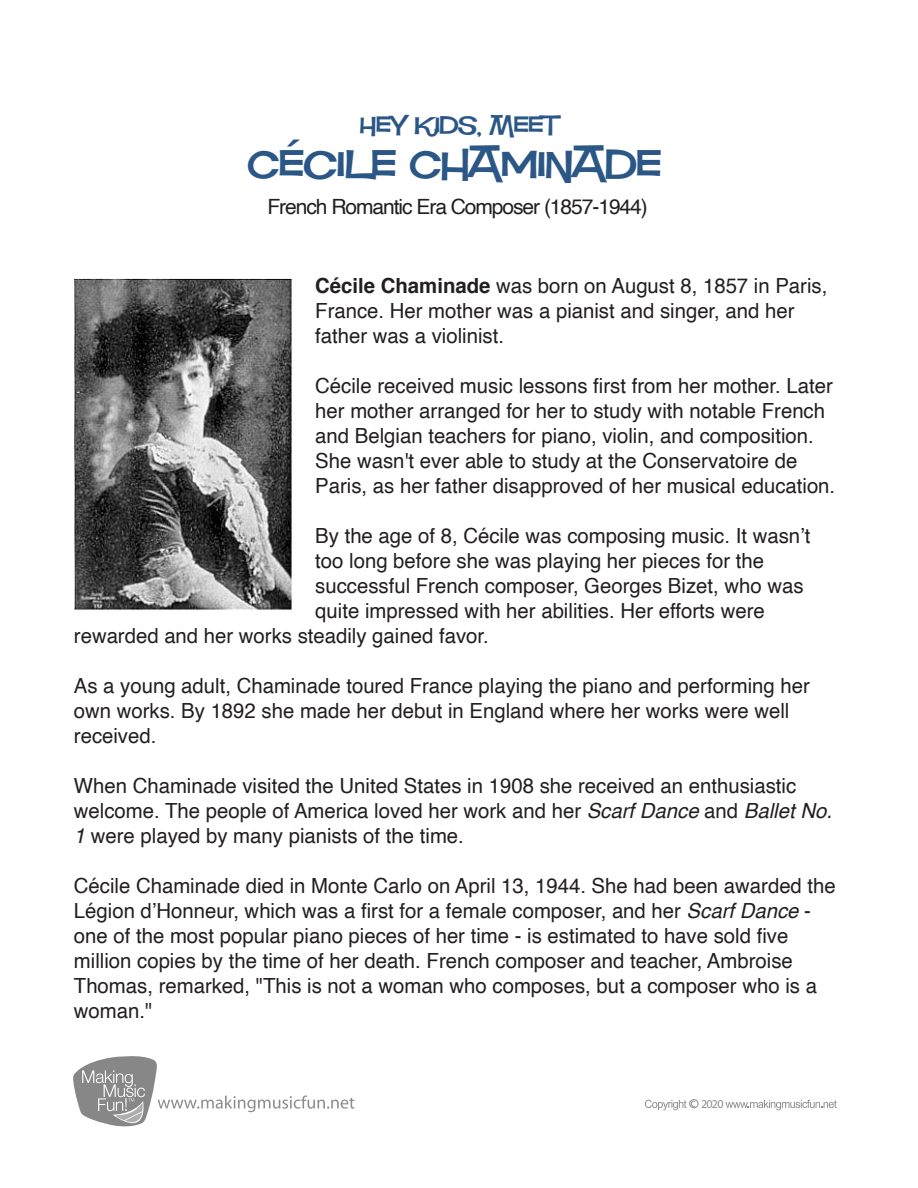
<style>
.page{position:relative;width:918px;height:1188px;background:#fff}
.page>*{position:absolute;margin:0;border:0;box-sizing:border-box;transform-origin:0 0}
.t1{font:45px "Square Meal";letter-spacing:-.025em;color:#2b5787}
.t2{font:27px "Square Meal";letter-spacing:-.025em;color:#2b5787}
.t3{font:21px "Helvetica";letter-spacing:-.05em;color:#231f20}
.t4{font:20.85px/25px "Helvetica";color:#231f20}
.t5{font:12px "Myriad Pro";color:#8c8c8c}
.s1{font-weight:700}
.s2{font-style:italic}
</style>
<div class="page">
<div style="left:689px;top:1099px;width:9px;height:9px;border:1px solid #8c8c8c;border-radius:50%"></div>
<svg style="left:645px;top:1100px;width:50px;height:10px"></svg>
<svg style="left:726px;top:1100px;width:111px;height:10px"></svg>
<svg style="left:73px;top:1056px;width:281px;height:71px"></svg>
<img style="left:74px;top:278px;width:218px;height:332px">
<p class="t2" style="left:359px;top:108px;width:199px">Hey Kids, Meet</p>
<h1 class="t1" style="left:247px;top:136px;width:416px">Cécile Chaminade</h1>
<p class="t3" style="left:268px;top:191px;width:382px">French Romantic Era Composer (1857-1944)</p>
<p class="t4" style="left:315px;top:273px;width:514px"><span class="s1">Cécile Chaminade</span> was born on August 8, 1857 in Paris,<br>France. Her mother was a pianist and singer, and her father was a violinist.</p>
<p class="t4" style="left:315px;top:373px;width:521px">Cécile received music lessons first from her mother. Later her mother arranged for her to study with notable French and Belgian teachers for piano, violin, and composition.<br>She wasn't ever able to study at the Conservatoire de Paris, as her father disapproved of her musical education.</p>
<p class="t4" style="left:315px;top:524px;width:497px">By the age of 8, Cécile was composing music. It wasn’t</p>
<p class="t4" style="left:315px;top:549px;width:450px">too long before she was playing her pieces for the</p>
<p class="t4" style="left:315px;top:574px;width:490px">successful French composer, Georges Bizet, who was</p>
<p class="t4" style="left:315px;top:599px;width:451px">quite impressed with her abilities. Her efforts were</p>
<p class="t4" style="left:74px;top:624px;width:416px">rewarded and her works steadily gained favor.</p>
<p class="t4" style="left:74px;top:674px;width:737px">As a young adult, Chaminade toured France playing the piano and performing her own works. By 1892 she made her debut in England where her works were well received.</p>
<p class="t4" style="left:74px;top:774px;width:760px">When Chaminade visited the United States in 1908 she received an enthusiastic welcome. The people of America loved her work and her <span class="s2">Scarf Dance</span> and <span class="s2">Ballet No.<br>1</span> were played by many pianists of the time.</p>
<p class="t4" style="left:74px;top:874px;width:763px">Cécile Chaminade died in Monte Carlo on April 13, 1944. She had been awarded the Légion d’Honneur, which was a first for a female composer, and her <span class="s2">Scarf Dance</span> - one of the most popular piano pieces of her time - is estimated to have sold five million copies by the time of her death. French composer and teacher, Ambroise Thomas, remarked, "This is not a woman who composes, but a composer who is a woman."</p>
<p class="t5" style="left:701px;top:1096px;width:24px">2020</p>
</div>
